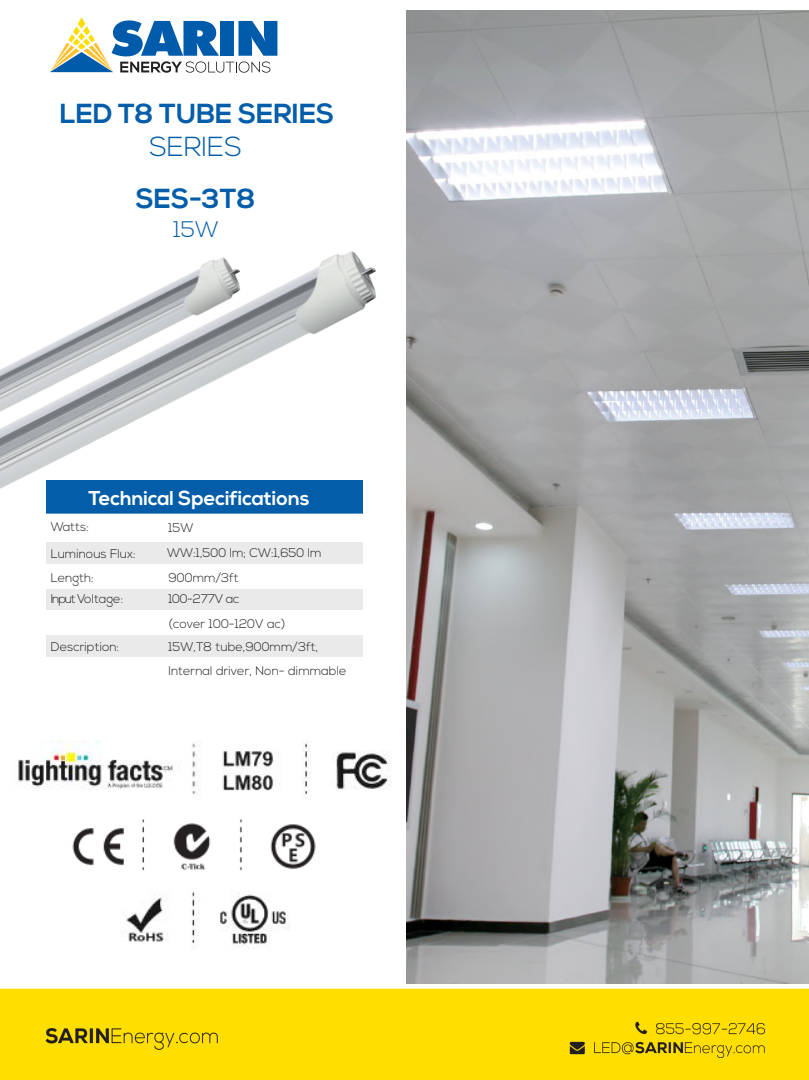
<style>
.page{position:relative;width:809px;height:1080px;background:#fff}
.page>*{position:absolute;margin:0;border:0;box-sizing:border-box;transform-origin:0 0}
.t1{font:700 27.5px "Nexa";color:#035da9}
.t2{font:300 27.5px "Nexa";color:#035da9}
.t3{font:300 22.5px "Nexa";color:#035da9}
.t4{font:700 20px "Nexa";color:#fff}
.t5{font:300 12.5px/24.4px "Nexa";color:#231f20}
.t6{font:300 12.5px "Nexa";color:#241f1f}
</style>
<div class="page">
<svg style="left:50px;top:17px;width:227px;height:56px"></svg>
<div style="left:46px;top:542px;width:317px;height:22px;background:#ebeaea"></div>
<div style="left:46px;top:589px;width:317px;height:21px;background:#ebeaea"></div>
<div style="left:46px;top:635px;width:317px;height:22px;background:#ebeaea"></div>
<div style="left:0;top:988px;width:809px;height:92px;background:#ffde00"></div>
<img style="left:406px;top:10px;width:403px;height:973px">
<img style="left:0;top:251px;width:377px;height:263px">
<img style="left:0;top:251px;width:256px;height:188px">
<img style="left:18px;top:740px;width:374px;height:56px">
<img style="left:72px;top:819px;width:244px;height:52px">
<img style="left:125px;top:891px;width:164px;height:58px">
<h1 class="t1" style="left:60px;top:98px;width:276px">LED T8 TUBE SERIES</h1>
<h1 class="t2" style="left:149px;top:130px;width:94px">SERIES</h1>
<h1 class="t1" style="left:136px;top:183px;width:121px">SES-3T8</h1>
<h2 class="t3" style="left:173px;top:216px;width:47px">15W</h2>
<h3 class="t4" style="left:88px;top:487px;width:223px">Technical Specifications</h3>
<p class="t5" style="left:51px;top:515px;width:40px">Watts:</p>
<p class="t5" style="left:168px;top:516px;width:27px">15W</p>
<p class="t5" style="left:51px;top:542px;width:86px">Luminous Flux:</p>
<p class="t6" style="left:167px;top:545px;width:156px">WW:1,500 lm; CW:1,650 lm</p>
<p class="t5" style="left:51px;top:566px;width:44px">Length:</p>
<p class="t6" style="left:168px;top:570px;width:72px">900mm/3ft</p>
<p class="t5" style="left:51px;top:587px;width:74px">Input Voltage:</p>
<p class="t5" style="left:168px;top:587px;width:118px">100-277V ac<br>(cover 100-120V ac)</p>
<p class="t5" style="left:51px;top:635px;width:70px">Description:</p>
<p class="t6" style="left:168px;top:640px;width:151px">15W,T8 tube,900mm/3ft,</p>
<p class="t5" style="left:168px;top:660px;width:179px">Internal driver, Non- dimmable</p>
</div>
